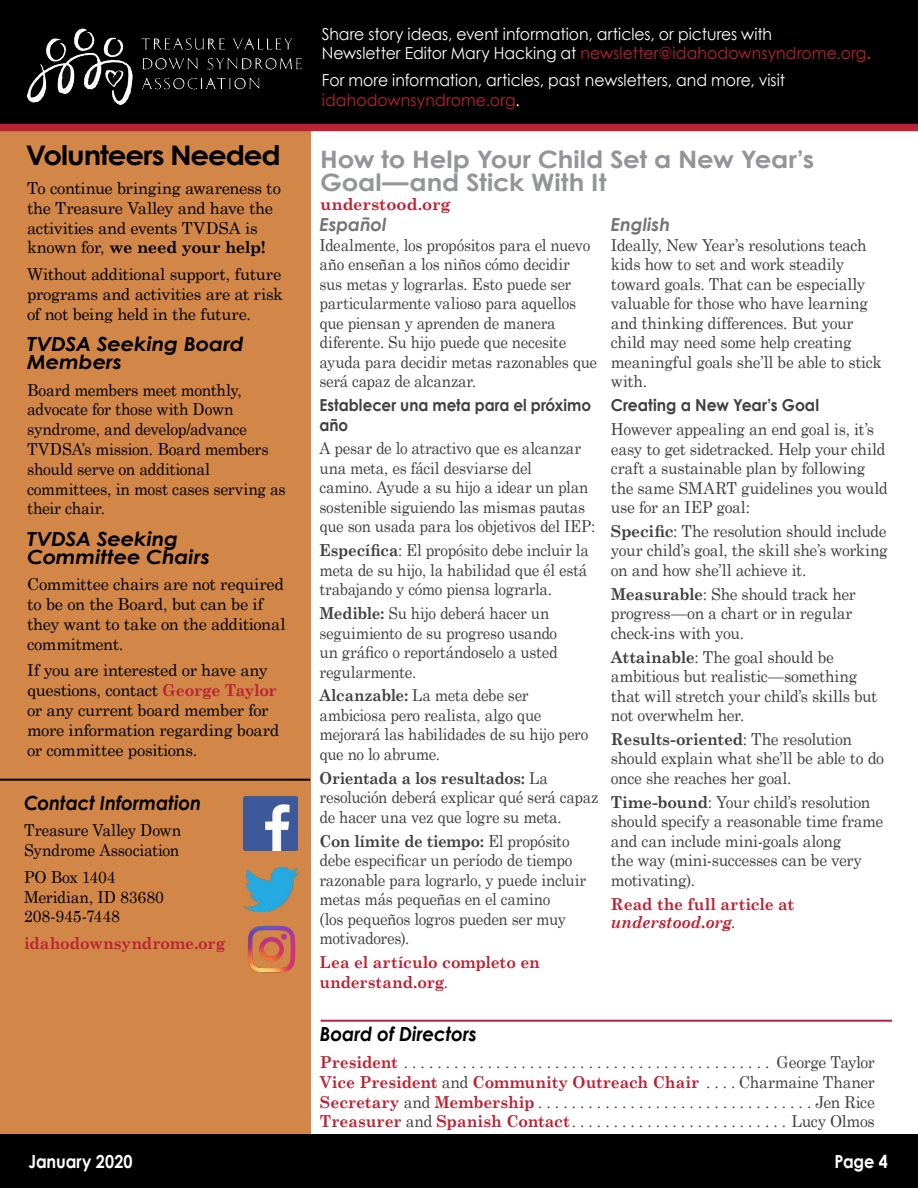
<style>
.page{position:relative;width:918px;height:1188px;background:#fff}
.page>*{position:absolute;margin:0;border:0;box-sizing:border-box;transform-origin:0 0}
.t1{font:700 27px "Century Gothic";letter-spacing:-.04em;color:#000;scale:1.09 1}
.t2{font:700 24px/22.5px "Century Gothic";letter-spacing:-.005em;color:#939598;scale:1.09 1}
.t3{font:italic 700 19.5px/18px "Century Gothic";letter-spacing:-.01em;color:#000;scale:1.08 1}
.t4{font:italic 700 19.5px "Century Gothic";letter-spacing:-.01em;color:#000;scale:.95 1}
.t5{font:700 18px "Century Gothic";letter-spacing:-.005em;color:#fff;scale:.9 1}
.t6{font:italic 700 18px "Century Gothic";letter-spacing:-.005em;color:#727476}
.t7{font:16.5px/19.5px "Century Schoolbook";letter-spacing:-.02em;color:#414042;scale:.95 1}
.t8{font:16.5px/19.5px "Century Schoolbook";letter-spacing:-.02em;color:#414042;scale:.92 1}
.t9{font:16.5px/19.8px "Century Schoolbook";letter-spacing:-.015em;color:#000}
.t10{font:16.5px/19.8px "Century Schoolbook";letter-spacing:-.015em;color:#000;scale:.95 1}
.t11{font:16.5px/19.8px "Century Gothic";color:#fff;scale:.95 1}
.t12{font:700 16.5px/18px "Century Schoolbook";color:#ba2334;scale:.95 1}
.t13{font:700 16.5px/19.5px "Century Gothic";color:#414042;scale:.92 1}
.t14{font:700 16.5px "Century Gothic";color:#414042;scale:.95 1}
.t15{font:700 16.5px "Century Schoolbook";color:#ba2334}
.s1{font-weight:700}
.s2{font-weight:700;color:#ba2334}
.s3{color:#ba2334}
.s4{font-family:"Century Schoolbook";font-weight:700;color:#ba2334}
.s5{font-style:italic}
.s6{font-weight:400;font-style:italic}
</style>
<div class="page">
<div style="left:0;top:0;width:310px;height:1188px;background:#d28648"></div>
<div style="left:0;top:0;width:918px;height:130px;background:#000"></div>
<div style="left:0;top:1134px;width:918px;height:54px;background:#000"></div>
<img style="left:27px;top:28px;width:275px;height:76px">
<hr style="left:321px;top:1020px;width:571px;height:2px;background:#ba2334">
<div style="left:0;top:124px;width:918px;height:7px;background:#ba2334"></div>
<hr style="left:0;top:779px;width:310px;height:2px;background:#000">
<img style="left:243px;top:797px;width:54px;height:54px">
<img style="left:248px;top:925px;width:48px;height:48px">
<img style="left:244px;top:867px;width:54px;height:44px">
<h1 class="t1" style="left:26px;top:135px;width:236px">Volunteers Needed</h1>
<p class="t9" style="left:27px;top:177px;width:255px">To continue bringing awareness to the Treasure Valley and have the activities and events TVDSA is known for, <span class="s1">we need your help!</span></p>
<p class="t9" style="left:27px;top:263px;width:257px;text-align:justify">Without additional support, future programs and activities are at risk of not being held in the future.</p>
<p class="t3" style="left:27px;top:334px;width:202px">TVDSA Seeking Board<br>Members</p>
<p class="t10" style="left:27px;top:378px;width:274px">Board members meet monthly, advocate for those with Down syndrome, and develop/advance<br>TVDSA’s mission. Board members should serve on additional committees, in most cases serving as their chair.</p>
<p class="t3" style="left:27px;top:529px;width:171px">TVDSA Seeking<br>Committee Chairs</p>
<p class="t9" style="left:27px;top:573px;width:260px">Committee chairs are not required to be on the Board, but can be if they want to take on the additional commitment.</p>
<p class="t9" style="left:27px;top:659px;width:254px">If you are interested or have any questions, contact <span class="s2">George Taylor </span>or any current board member for more information regarding board or committee positions.</p>
<p class="t4" style="left:24px;top:788px;width:188px">Contact Information</p>
<p class="t10" style="left:24px;top:819px;width:167px">Treasure Valley Down<br>Syndrome Association</p>
<p class="t10" style="left:24px;top:865px;width:149px">PO Box 1404<br>Meridian, ID 83680<br>208-945-7448</p>
<p class="t12" style="left:24px;top:933px;width:213px">idahodownsyndrome.org</p>
<p class="t11" style="left:322px;top:24px;width:580px">Share story ideas, event information, articles, or pictures with<br>Newsletter Editor Mary Hacking at <span class="s3">newsletter@idahodownsyndrome.org</span><span class="s4">.</span></p>
<p class="t11" style="left:322px;top:70px;width:489px">For more information, articles, past newsletters, and more, visit <span class="s3">idahodownsyndrome.org</span>.</p>
<h2 class="t2" style="left:320px;top:147px;width:455px">How to Help Your Child Set a New Year’s<br>Goal—and Stick With It</h2>
<p class="t15" style="left:320px;top:192px;width:132px">understood.org</p>
<p class="t6" style="left:611px;top:211px;width:61px">English</p>
<p class="t7" style="left:611px;top:234px;width:287px">Ideally, New Year’s resolutions teach kids how to set and work steadily toward goals. That can be especially valuable for those who have learning and thinking differences. But your child may need some help creating meaningful goals she’ll be able to stick with.</p>
<p class="t14" style="left:611px;top:393px;width:221px">Creating a New Year’s Goal</p>
<p class="t7" style="left:611px;top:418px;width:293px">However appealing an end goal is, it’s easy to get sidetracked. Help your child craft a sustainable plan by following the same SMART guidelines you would use for an IEP goal:</p>
<p class="t7" style="left:611px;top:520px;width:293px;text-align:justify"><span class="s1">Specific</span>: The resolution should include your child’s goal, the skill she’s working on and how she’ll achieve it.</p>
<p class="t7" style="left:611px;top:583px;width:259px"><span class="s1">Measurable</span>: She should track her progress—on a chart or in regular check-ins with you.</p>
<p class="t7" style="left:611px;top:645px;width:282px"><span class="s1">Attainable</span>: The goal should be ambitious but realistic—something that will stretch your child’s skills but not overwhelm her.</p>
<p class="t7" style="left:611px;top:728px;width:289px"><span class="s1">Results-oriented</span>: The resolution should explain what she’ll be able to do once she reaches her goal.</p>
<p class="t7" style="left:611px;top:791px;width:288px"><span class="s1">Time-bound</span>: Your child’s resolution should specify a reasonable time frame and can include mini-goals along<br>the way (mini-successes can be very motivating).</p>
<p class="t12" style="left:611px;top:894px;width:194px">Read the full article at <span class="s5">understood.org</span><span class="s6">.</span></p>
<p class="t6" style="left:320px;top:211px;width:68px">Español</p>
<p class="t8" style="left:320px;top:234px;width:303px">Idealmente, los propósitos para el nuevo año enseñan a los niños cómo decidir<br>sus metas y lograrlas. Esto puede ser particularmente valioso para aquellos que piensan y aprenden de manera diferente. Su hijo puede que necesite ayuda para decidir metas razonables que será capaz de alcanzar.</p>
<p class="t13" style="left:320px;top:395px;width:297px">Establecer una meta para el próximo año</p>
<p class="t8" style="left:320px;top:437px;width:301px">A pesar de lo atractivo que es alcanzar una meta, es fácil desviarse del<br>camino. Ayude a su hijo a idear un plan sostenible siguiendo las mismas pautas que son usada para los objetivos del IEP:</p>
<p class="t8" style="left:320px;top:539px;width:294px;text-align:justify"><span class="s1">Específica</span>: El propósito debe incluir la meta de su hijo, la habilidad que él está trabajando y cómo piensa lograrla.</p>
<p class="t8" style="left:320px;top:602px;width:261px"><span class="s1">Medible:</span> Su hijo deberá hacer un seguimiento de su progreso usando un gráfico o reportándoselo a usted regularmente.</p>
<p class="t8" style="left:320px;top:684px;width:294px"><span class="s1">Alcanzable:</span> La meta debe ser ambiciosa pero realista, algo que mejorará las habilidades de su hijo pero que no lo abrume.</p>
<p class="t8" style="left:320px;top:767px;width:305px"><span class="s1">Orientada a los resultados:</span> La resolución deberá explicar qué será capaz de hacer una vez que logre su meta.</p>
<p class="t8" style="left:320px;top:829px;width:292px"><span class="s1">Con límite de tiempo:</span> El propósito debe especificar un período de tiempo razonable para lograrlo, y puede incluir metas más pequeñas en el camino<br>(los pequeños logros pueden ser muy motivadores).</p>
<p class="t12" style="left:320px;top:951px;width:234px;line-height:19.8px">Lea el artículo completo en understand.org<span class="s6">.</span></p>
<p class="t4" style="left:320px;top:1020px;width:167px">Board of Directors</p>
<p class="t7" style="left:320px;top:1051px;width:586px;text-align:justify"><span class="s2">President</span> . . . . . . . . . . . . . . . . . . . . . . . . . . . . . . . . . . . . . . . . . . . . George Taylor <span class="s2">Vice President</span> and <span class="s2">Community Outreach Chair</span> . . . Charmaine Thaner <span class="s2">Secretary</span> and <span class="s2">Membership</span> . . . . . . . . . . . . . . . . . . . . . . . . . . . . . . . . . Jen Rice <span class="s2">Treasurer</span> and <span class="s2">Spanish Contact</span> . . . . . . . . . . . . . . . . . . . . . . . . . . Lucy Olmos</p>
<p class="t5" style="left:28px;top:1148px;width:117px">January 2020</p>
<p class="t5" style="left:835px;top:1148px;width:61px">Page 4</p>
</div>
